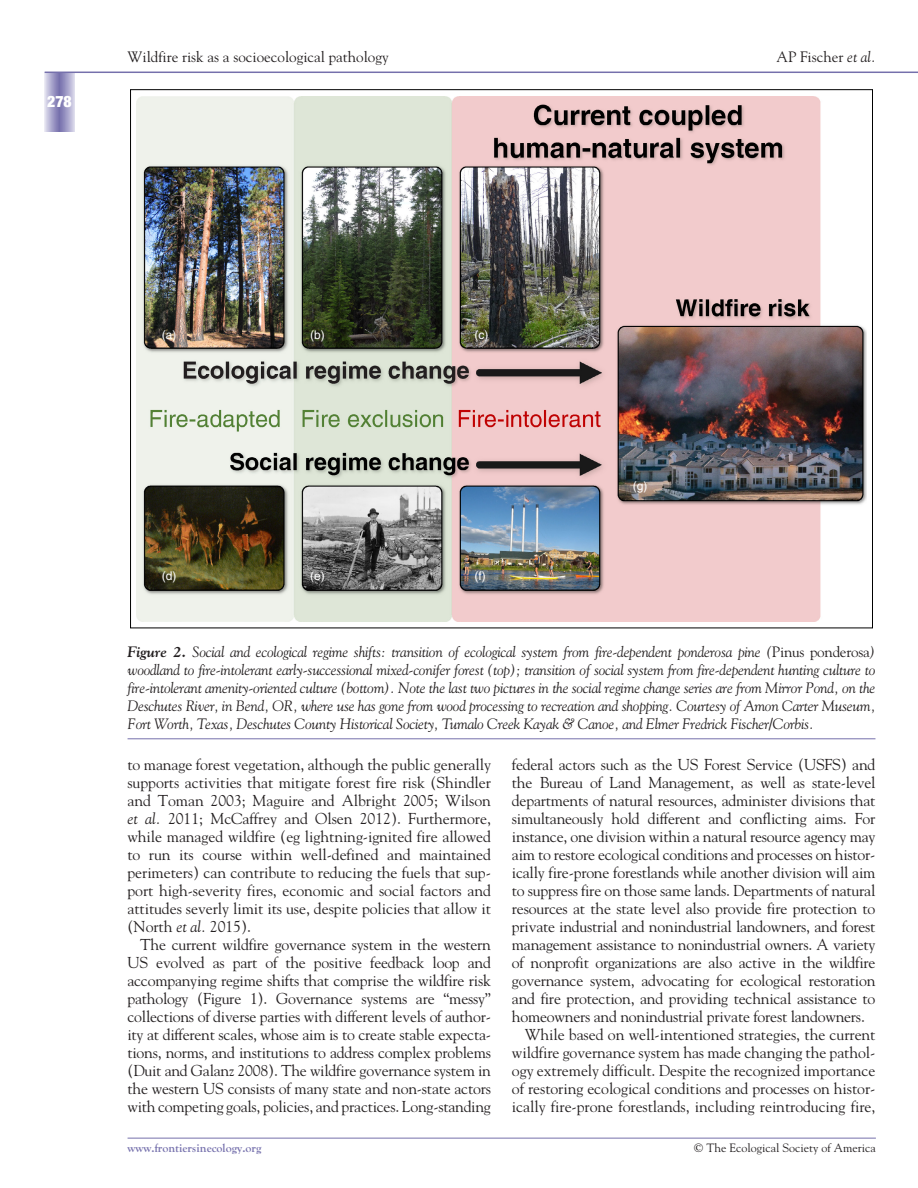
<style>
.page{position:relative;width:918px;height:1188px;background:#fff}
.page>*{position:absolute;margin:0;border:0;box-sizing:border-box;transform-origin:0 0}
.t1{font:15.75px/18px "Goudy";letter-spacing:-.015em;color:#231f20;text-align:justify}
.t2{font:900 condensed 15.75px "Helvetica Neue";color:#fff}
.t3{font:italic 15px/18px "Goudy";letter-spacing:-.015em;color:#231f20;text-align:justify}
.t4{font:15px "Goudy";color:#231f20}
.t5{font:12px "Goudy";color:#231f20}
.t6{font:700 12px "Goudy";color:#7570ac}
.t7{font:12px "Helvetica";color:#fff}
.s1{font-style:italic}
.s2{font-weight:700}
.s3{font-style:normal}
</style>
<div class="page">
<svg style="left:45px;top:73px;width:29px;height:59px;background:#a6a2ca"></svg>
<hr style="left:45px;top:72px;width:873px;height:1px;background:#7570ac">
<hr style="left:128px;top:1138px;width:748px;height:1px;background:#7570ac">
<hr style="left:128px;top:738px;width:747px;height:1px;background:#7570ac">
<img style="left:137px;top:96px;width:729px;height:526px">
<p class="t2" style="left:47px;top:92px;width:26px">278</p>
<p class="t4" style="left:128px;top:47px;width:263px">Wildfire risk as a socioecological pathology</p>
<p class="t4" style="left:776px;top:47px;width:101px">AP Fischer <span class="s1">et al.</span></p>
<p class="t7" style="left:162px;top:328px;width:16px">(a)</p>
<p class="t7" style="left:310px;top:328px;width:16px">(b)</p>
<p class="t7" style="left:474px;top:328px;width:15px">(c)</p>
<p class="t7" style="left:162px;top:569px;width:16px">(d)</p>
<p class="t7" style="left:310px;top:569px;width:16px">(e)</p>
<p class="t7" style="left:474px;top:569px;width:13px">(f)</p>
<p class="t7" style="left:633px;top:479px;width:16px">(g)</p>
<p class="t3" style="left:128px;top:643px;width:749px"><span class="s2">Figure 2.</span> Social and ecological regime shifts: transition of ecological system from fire-dependent ponderosa pine (<span class="s3">Pinus ponderosa</span>) woodland to fire-intolerant early-successional mixed-conifer forest (top); transition of social system from fire-dependent hunting culture to fire-intolerant amenity-oriented culture (bottom). Note the last two pictures in the social regime change series are from Mirror Pond, on the Deschutes River, in Bend, OR, where use has gone from wood processing to recreation and shopping. Courtesy of Amon Carter Museum, Fort Worth, Texas, Deschutes County Historical Society, Tumalo Creek Kayak &amp; Canoe, and Elmer Fredrick Fischer/Corbis.</p>
<p class="t1" style="left:127px;top:755px;width:365px">to manage forest vegetation, although the public generally supports activities that mitigate forest fire risk (Shindler and Toman 2003; Maguire and Albright 2005; Wilson <span class="s1">et al.</span> 2011; McCaffrey and Olsen 2012). Furthermore, while managed wildfire (eg lightning-ignited fire allowed to run its course within well-defined and maintained perimeters) can contribute to reducing the fuels that sup&shy;port high-severity fires, economic and social factors and attitudes severly limit its use, despite policies that allow it (North <span class="s1">et al.</span> 2015).</p>
<p class="t1" style="left:127px;top:935px;width:365px;text-indent:13px">The current wildfire governance system in the western US evolved as part of the positive feedback loop and accompanying regime shifts that comprise the wildfire risk pathology (Figure 1). Governance systems are “messy” collections of diverse parties with different levels of author&shy;ity at different scales, whose aim is to create stable expecta&shy;tions, norms, and institutions to address complex problems (Duit and Galanz 2008). The wildfire governance system in the western US consists of many state and non-state actors with competing goals, policies, and practices. Long-standing</p>
<p class="t1" style="left:512px;top:755px;width:365px">federal actors such as the US Forest Service (USFS) and</p>
<p class="t1" style="left:512px;top:773px;width:365px">the Bureau of Land Management, as well as state-level</p>
<p class="t1" style="left:512px;top:791px;width:365px">departments of natural resources, administer divisions that</p>
<p class="t1" style="left:512px;top:809px;width:365px">simultaneously hold different and conflicting aims. For</p>
<p class="t1" style="left:512px;top:827px;width:365px">instance, one division within a natural resource agency may</p>
<p class="t1" style="left:512px;top:845px;width:365px">aim to restore ecological conditions and processes on histor-</p>
<p class="t1" style="left:512px;top:863px;width:365px">ically fire-prone forestlands while another division will aim</p>
<p class="t1" style="left:512px;top:881px;width:365px">to suppress fire on those same lands. Departments of natural</p>
<p class="t1" style="left:512px;top:899px;width:365px">resources at the state level also provide fire protection to</p>
<p class="t1" style="left:512px;top:917px;width:365px">private industrial and nonindustrial landowners, and forest</p>
<p class="t1" style="left:512px;top:935px;width:365px">management assistance to nonindustrial owners. A variety</p>
<p class="t1" style="left:512px;top:953px;width:365px">of nonprofit organizations are also active in the wildfire</p>
<p class="t1" style="left:512px;top:971px;width:365px">governance system, advocating for ecological restoration</p>
<p class="t1" style="left:512px;top:989px;width:365px">and fire protection, and providing technical assistance to</p>
<p class="t1" style="left:512px;top:1007px;width:354px">homeowners and nonindustrial private forest landowners.</p>
<p class="t1" style="left:525px;top:1025px;width:352px">While based on well-intentioned strategies, the current</p>
<p class="t1" style="left:512px;top:1043px;width:365px">wildfire governance system has made changing the pathol-</p>
<p class="t1" style="left:512px;top:1061px;width:365px">ogy extremely difficult. Despite the recognized importance</p>
<p class="t1" style="left:512px;top:1079px;width:365px">of restoring ecological conditions and processes on histor-</p>
<p class="t1" style="left:512px;top:1097px;width:365px">ically fire-prone forestlands, including reintroducing fire,</p>
<p class="t6" style="left:128px;top:1141px;width:135px">www.frontiersinecology.org</p>
<p class="t5" style="left:694px;top:1140px;width:183px">© The Ecological Society of America</p>
</div>
